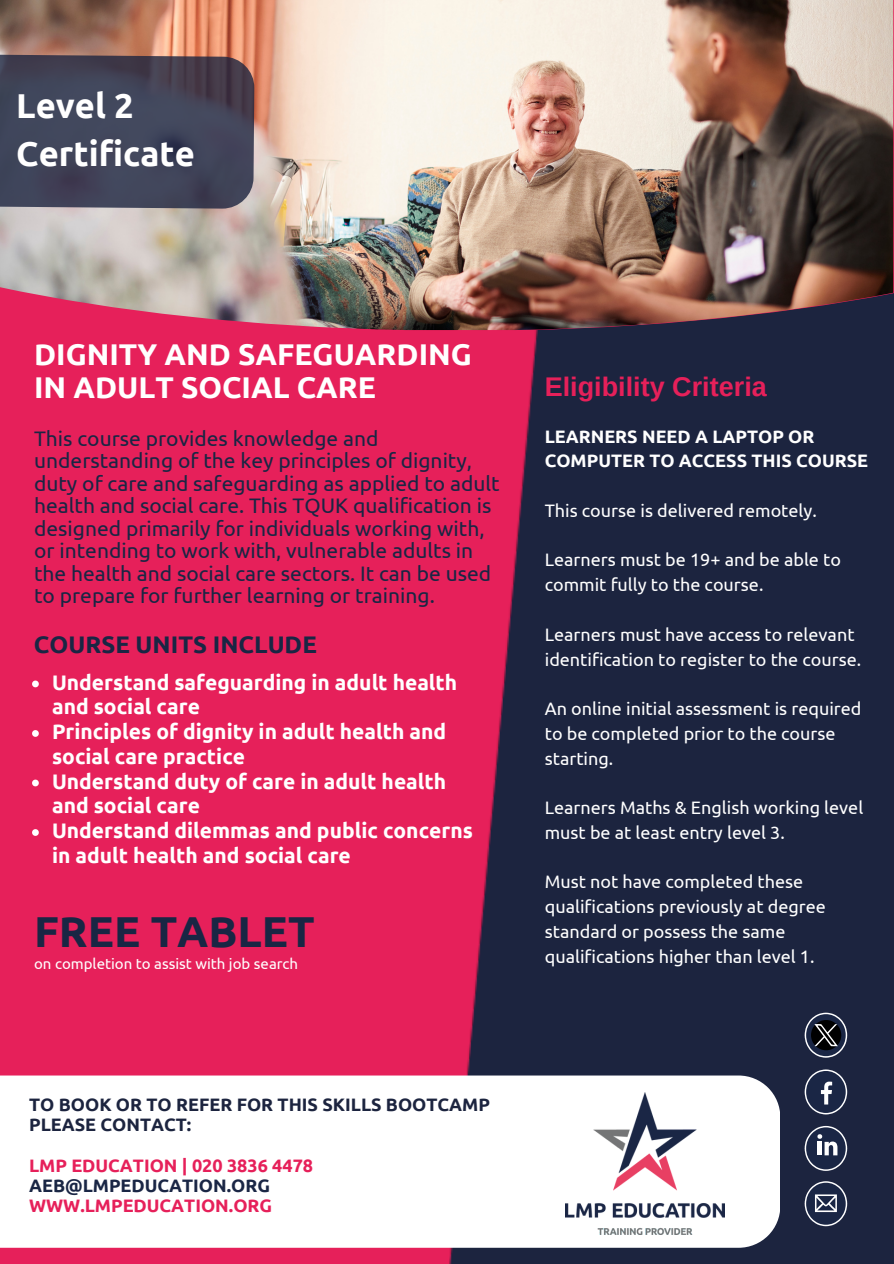
<style>
.page{position:relative;width:894px;height:1264px;background:#fff}
.page>*{position:absolute;margin:0;border:0;box-sizing:border-box;transform-origin:0 0}
.t1{font:700 43.2px "Ubuntu";color:#192644}
.t2{font:700 34.5px/47.2px "Ubuntu";color:#fff}
.t3{font:700 30px/32.7px "Ubuntu";color:#fff}
.t4{font:700 27px "Arimo";color:#e6205a}
.t5{font:700 24px "Ubuntu";color:#192644}
.t6{font:21px/22.5px "Ubuntu";color:#192644}
.t7{font:700 21px/24.8px "Ubuntu";color:#fff}
.t8{font:18px/24.8px "Ubuntu";color:#fff}
.t9{font:700 18px/20.2px "Ubuntu";color:#e6205a}
.t10{font:700 18px/20.2px "Ubuntu";color:#1c243f}
.t11{font:700 18px/24.8px "Ubuntu";color:#fff}
.t12{font:15px "Ubuntu";color:#fff}
.s1{color:#192644}
.s2{color:#1a2645}
</style>
<div class="page">
<div style="left:0;top:0;width:893px;height:1263px;background:#e6205a"></div>
<img style="left:449px;top:331px;width:444px;height:932px">
<img style="left:0;top:0;width:892px;height:330px">
<svg style="left:0;top:53px;width:254px;height:156px;background:#464659"></svg>
<svg style="left:32px;top:680px;width:7px;height:7px"></svg>
<svg style="left:32px;top:730px;width:7px;height:6px"></svg>
<svg style="left:32px;top:779px;width:7px;height:7px"></svg>
<svg style="left:32px;top:829px;width:7px;height:6px"></svg>
<svg style="left:804px;top:1181px;width:42px;height:45px;background:#474f67"></svg>
<svg style="left:804px;top:1069px;width:42px;height:45px;background:#3f4962"></svg>
<svg style="left:804px;top:1125px;width:42px;height:45px;background:#49526a"></svg>
<svg style="left:804px;top:1012px;width:42px;height:45px;background:#373c4c"></svg>
<div style="left:0;top:1075px;width:780px;height:172px;background:#fff"></div>
<img style="left:565px;top:1092px;width:159px;height:142px">
<p class="t2" style="left:16px;top:82px;width:180px">Level 2<br>Certificate</p>
<p class="t3" style="left:34px;top:337px;width:439px">DIGNITY AND SAFEGUARDING<br>IN ADULT SOCIAL CARE</p>
<p class="t6" style="left:34px;top:426px;width:467px">This course provides knowledge and understanding of the key principles of dignity, duty of care and safeguarding as applied to adult health and social care. This TQUK qualification is designed primarily for individuals working with, or intending to work with, vulnerable adults in the health and social care sectors. It can be used to prepare for further learning or training.</p>
<p class="t5" style="left:34px;top:630px;width:284px">COURSE UNITS INCLUDE</p>
<h2 class="t7" style="left:52px;top:669px;width:406px">Understand safeguarding in adult health and social care</h2>
<h5 class="t7" style="left:52px;top:719px;width:395px">Principles of dignity in adult health and social care practice</h5>
<h4 class="t7" style="left:52px;top:768px;width:395px">Understand duty of care in adult health and social care</h4>
<p class="t7" style="left:52px;top:818px;width:422px">Understand dilemmas and public concerns in adult health and social care</p>
<p class="t1" style="left:34px;top:906px;width:282px">FREE TABLET</p>
<p class="t12" style="left:34px;top:955px;width:265px">on completion to assist with job search</p>
<p class="t4" style="left:544px;top:372px;width:223px">Eligibility Criteria</p>
<p class="t11" style="left:544px;top:423px;width:325px">LEARNERS NEED A LAPTOP OR<br>COMPUTER TO ACCESS THIS COURSE</p>
<p class="t8" style="left:544px;top:498px;width:273px">This course is delivered remotely.</p>
<p class="t8" style="left:544px;top:547px;width:297px">Learners must be 19+ and be able to commit fully to the course.</p>
<h3 class="t8" style="left:544px;top:621px;width:318px">Learners must have access to relevant identification to register to the course.</h3>
<h6 class="t8" style="left:544px;top:696px;width:318px">An online initial assessment is required to be completed prior to the course starting.</h6>
<p class="t8" style="left:544px;top:795px;width:320px">Learners Maths &amp; English working level must be at least entry level 3.</p>
<p class="t8" style="left:544px;top:869px;width:282px">Must not have completed these qualifications previously at degree standard or possess the same qualifications higher than level 1.</p>
<p class="t10" style="left:29px;top:1094px;width:462px">TO BOOK OR TO REFER FOR THIS SKILLS BOOTCAMP<br>PLEASE CONTACT:</p>
<p class="t9" style="left:29px;top:1154px;width:285px">LMP EDUCATION | 020 3836 4478<br><span class="s1">AEB</span><span class="s2">@LMPEDUCATION.ORG<br></span>WWW.LMPEDUCATION.ORG</p>
</div>
